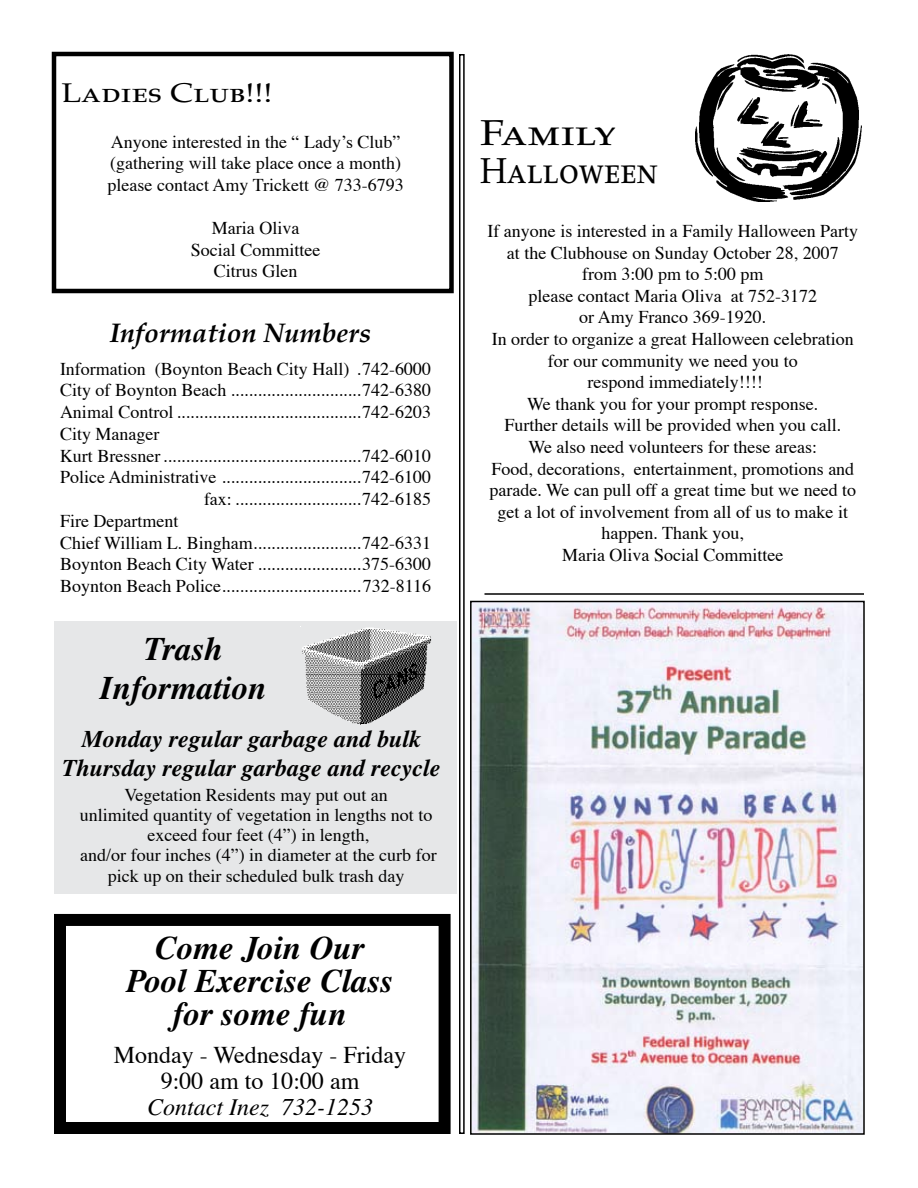
<style>
.page{position:relative;width:918px;height:1188px;background:#fff}
.page>*{position:absolute;margin:0;border:0;box-sizing:border-box;transform-origin:0 0}
.t1{font:36px/37.5px "Palatino SC";color:#000;scale:1.2 1}
.t2{font:italic 700 33px/33px "Times";color:#000;text-align:center}
.t3{font:italic 700 27px "Palatino";color:#000}
.t4{font:27px "Palatino SC";color:#000;scale:1.2 1}
.t5{font:italic 700 24px/28.8px "Times";color:#000;text-align:center}
.t6{font:24px/25.8px "Times";color:#000;text-align:center}
.t7{font:italic 24px "Times";color:#000}
.t8{font:18px/21.6px "Times";color:#000;text-align:center}
</style>
<div class="page">
<div style="left:54px;top:622px;width:402px;height:272px;background:#e6e7e8"></div>
<div style="left:459px;top:54px;width:6px;height:1080px;border:2px solid #000"></div>
<img style="left:302px;top:627px;width:130px;height:98px">
<div style="left:54px;top:914px;width:397px;height:220px;border:12px solid #000"></div>
<div style="left:52px;top:52px;width:402px;height:241px;border:4px solid #000"></div>
<img style="left:473px;top:604px;width:389px;height:528px">
<img style="left:695px;top:54px;width:167px;height:147px">
<hr style="left:484px;top:593px;width:380px;height:2px;background:#000">
<div style="left:470px;top:601px;width:395px;height:534px;border:2px solid #000"></div>
<h3 class="t4" style="left:62px;top:77px;width:177px">Ladies Club!!!</h3>
<p class="t8" style="left:108px;top:129px;width:298px;text-align:left">Anyone interested in the “ Lady’s Club” (gathering will take place once a month) please contact Amy Trickett @ 733-6793</p>
<p class="t8" style="left:191px;top:216px;width:131px">Maria Oliva<br>Social Committee<br>Citrus Glen</p>
<h3 class="t3" style="left:110px;top:317px;width:263px">Information Numbers</h3>
<p class="t8" style="left:60px;top:356px;width:373px">Information (Boynton Beach City Hall) .742-6000</p>
<p class="t8" style="left:60px;top:378px;width:373px">City of Boynton Beach .............................742-6380</p>
<p class="t8" style="left:60px;top:400px;width:373px">Animal Control .........................................742-6203</p>
<p class="t8" style="left:60px;top:422px;width:101px">City Manager</p>
<p class="t8" style="left:60px;top:443px;width:373px">Kurt Bressner ............................................742-6010</p>
<p class="t8" style="left:60px;top:465px;width:373px">Police Administrative ...............................742-6100</p>
<p class="t8" style="left:204px;top:487px;width:229px">fax: ............................742-6185</p>
<p class="t8" style="left:60px;top:509px;width:120px">Fire Department</p>
<p class="t8" style="left:60px;top:530px;width:373px">Chief William L. Bingham........................742-6331</p>
<p class="t8" style="left:60px;top:552px;width:373px">Boynton Beach City Water .......................375-6300</p>
<p class="t8" style="left:60px;top:574px;width:373px">Boynton Beach Police...............................732-8116</p>
<h2 class="t2" style="left:100px;top:628px;width:168px;line-height:39.6px">Trash<br>Information</h2>
<h3 class="t5" style="left:62px;top:724px;width:380px">Monday regular garbage and bulk<br>Thursday regular garbage and recycle</h3>
<p class="t8" style="left:80px;top:783px;width:358px;line-height:20.4px">Vegetation Residents may put out an<br>unlimited quantity of vegetation in lengths not to exceed four feet (4”) in length,<br>and/or four inches (4”) in diameter at the curb for pick up on their scheduled bulk trash day</p>
<h2 class="t2" style="left:126px;top:931px;width:269px">Come Join Our<br>Pool Exercise Class for some fun</h2>
<h3 class="t6" style="left:114px;top:1040px;width:294px">Monday - Wednesday - Friday<br>9:00 am to 10:00 am</h3>
<h3 class="t7" style="left:147px;top:1093px;width:227px">Contact Inez 732-1253</h3>
<h1 class="t1" style="left:480px;top:114px;width:150px">Family<br>Halloween</h1>
<p class="t8" style="left:487px;top:219px;width:372px">If anyone is interested in a Family Halloween Party at the Clubhouse on Sunday October 28, 2007 from 3:00 pm to 5:00 pm<br>please contact Maria Oliva at 752-3172<br>or Amy Franco 369-1920.<br>In order to organize a great Halloween celebration for our community we need you to<br>respond immediately!!!!<br>We thank you for your prompt response.<br>Further details will be provided when you call.<br>We also need volunteers for these areas:<br>Food, decorations, entertainment, promotions and parade. We can pull off a great time but we need to get a lot of involvement from all of us to make it happen. Thank you,<br>Maria Oliva Social Committee</p>
</div>
